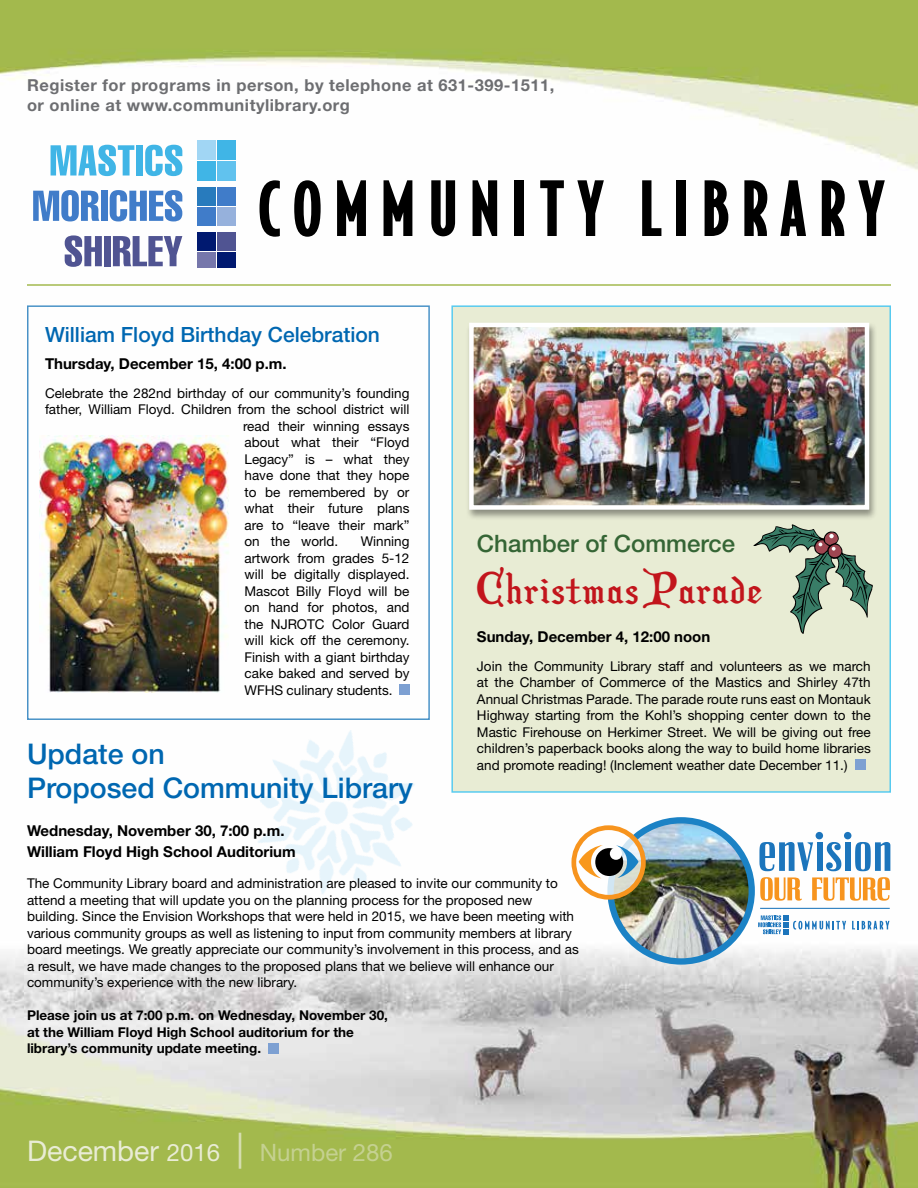
<style>
.page{position:relative;width:918px;height:1188px;background:#fff}
.page>*{position:absolute;margin:0;border:0;box-sizing:border-box;transform-origin:0 0}
.t1{font:42px "Christmas Card II";letter-spacing:.05em;color:#c2151c;scale:1.07 1}
.t2{font:500 28.5px/34.5px "Helvetica Neue";color:#0067b1}
.t3{font:24px "Helvetica Neue";color:#c5d191}
.t4{font:500 24px "Helvetica Neue";color:#356535}
.t5{font:500 21px "Helvetica Neue";color:#0067b1}
.t6{font:700 16.5px/19.8px "Helvetica Neue";letter-spacing:.03em;color:#6d6e71}
.t7{font:700 15px/21px "Helvetica Neue";color:#000}
.t8{font:13.5px/16.5px "Helvetica Neue";color:#000;text-align:justify}
.t9{font:700 13.5px/16.5px "Helvetica Neue";color:#000}
.s1{font-size:28.5px;color:#e9ecd5}
.s2{color:#e9ecd5}
.s3{font-size:36px;color:#d7deb2}
</style>
<div class="page">
<img style="left:0;top:0;width:918px;height:1188px">
<svg style="left:51px;top:145px;width:83px;height:31px"></svg>
<div style="left:136px;top:145px;width:7px;height:31px;background:#40b5e6"></div>
<svg style="left:145px;top:145px;width:37px;height:31px"></svg>
<div style="left:217px;top:141px;width:18px;height:19px;background:#40b5e6"></div>
<div style="left:197px;top:141px;width:19px;height:19px;background:#a1d6f4"></div>
<div style="left:217px;top:161px;width:18px;height:20px;background:#61c2ee"></div>
<div style="left:197px;top:161px;width:19px;height:20px;background:#40b5e6"></div>
<svg style="left:33px;top:190px;width:66px;height:31px"></svg>
<div style="left:101px;top:191px;width:7px;height:30px;background:#407cc9"></div>
<svg style="left:110px;top:190px;width:72px;height:31px"></svg>
<div style="left:197px;top:187px;width:19px;height:19px;background:#287bbd"></div>
<div style="left:217px;top:187px;width:18px;height:19px;background:#407cc9"></div>
<div style="left:197px;top:207px;width:19px;height:19px;background:#407cc9"></div>
<div style="left:217px;top:207px;width:18px;height:19px;background:#96b1dc"></div>
<svg style="left:65px;top:235px;width:37px;height:32px"></svg>
<div style="left:104px;top:236px;width:7px;height:30px;background:#505492"></div>
<svg style="left:113px;top:236px;width:69px;height:30px"></svg>
<div style="left:217px;top:232px;width:19px;height:19px;background:#505492"></div>
<div style="left:197px;top:232px;width:19px;height:19px;background:#001970"></div>
<div style="left:217px;top:252px;width:19px;height:16px;background:#001970"></div>
<div style="left:197px;top:252px;width:19px;height:16px;background:#7677ab"></div>
<svg style="left:260px;top:180px;width:20px;height:57px"></svg>
<svg style="left:294px;top:180px;width:27px;height:57px"></svg>
<svg style="left:337px;top:180px;width:29px;height:56px"></svg>
<svg style="left:384px;top:180px;width:28px;height:56px"></svg>
<svg style="left:431px;top:180px;width:24px;height:56px"></svg>
<svg style="left:473px;top:180px;width:24px;height:56px"></svg>
<div style="left:515px;top:180px;width:9px;height:56px;background:#000"></div>
<svg style="left:540px;top:180px;width:24px;height:56px"></svg>
<svg style="left:577px;top:180px;width:27px;height:56px"></svg>
<svg style="left:642px;top:180px;width:19px;height:56px"></svg>
<div style="left:676px;top:180px;width:9px;height:56px;background:#000"></div>
<svg style="left:705px;top:180px;width:23px;height:56px"></svg>
<svg style="left:744px;top:180px;width:23px;height:56px"></svg>
<svg style="left:780px;top:180px;width:26px;height:56px"></svg>
<svg style="left:822px;top:180px;width:23px;height:56px"></svg>
<svg style="left:858px;top:180px;width:27px;height:56px"></svg>
<hr style="left:27px;top:284px;width:864px;height:2px;background:#a3ba4f">
<img style="left:228px;top:707px;width:217px;height:211px">
<svg style="left:759px;top:842px;width:54px;height:29px"></svg>
<div style="left:817px;top:842px;width:5px;height:29px;background:#1c75bc"></div>
<svg style="left:826px;top:842px;width:15px;height:29px"></svg>
<div style="left:845px;top:842px;width:6px;height:29px;background:#1c75bc"></div>
<svg style="left:855px;top:842px;width:35px;height:29px"></svg>
<svg style="left:760px;top:877px;width:42px;height:24px"></svg>
<svg style="left:812px;top:877px;width:78px;height:24px"></svg>
<img style="left:611px;top:820px;width:141px;height:141px;border-radius:71px">
<div style="left:607px;top:817px;width:148px;height:148px;border:6px solid #1b82c5;border-radius:50%"></div>
<svg style="left:574px;top:828px;width:69px;height:69px"></svg>
<div style="left:571px;top:825px;width:75px;height:75px;border:5px solid #f7941e;border-radius:50%"></div>
<svg style="left:579px;top:845px;width:60px;height:33px"></svg>
<hr style="left:760px;top:908px;width:130px;height:1px;background:#1c75bc">
<div style="left:816px;top:832px;width:7px;height:7px;background:#1c75bc;border-radius:50%"></div>
<div style="left:844px;top:832px;width:7px;height:7px;background:#1c75bc;border-radius:50%"></div>
<svg style="left:758px;top:915px;width:88px;height:20px"></svg>
<svg style="left:852px;top:921px;width:37px;height:8px"></svg>
<div style="left:451px;top:305px;width:440px;height:488px;background:#e8ecd4"></div>
<div style="left:269px;top:1043px;width:10px;height:10px;background:#7da0d2"></div>
<div style="left:466px;top:321px;width:412px;height:200px;background:#000;opacity:.4"></div>
<img style="left:474px;top:328px;width:390px;height:177px">
<div style="left:469px;top:323px;width:400px;height:187px;border:4px solid #fff"></div>
<div style="left:855px;top:760px;width:10px;height:10px;background:#7da0d2"></div>
<div style="left:399px;top:685px;width:11px;height:10px;background:#7da0d2"></div>
<svg style="left:753px;top:524px;width:120px;height:110px"></svg>
<img style="left:39px;top:435px;width:191px;height:257px">
<p class="t6" style="left:27px;top:75px;width:529px">Register for programs in person, by telephone at 631-399-1511, or online at www.communitylibrary.org</p>
<h3 class="t5" style="left:45px;top:322px;width:336px">William Floyd Birthday Celebration</h3>
<p class="t7" style="left:45px;top:353px;width:243px">Thursday, December 15, 4:00 p.m.</p>
<p class="t8" style="left:45px;top:384px;width:366px">Celebrate the 282nd birthday of our community’s founding</p>
<p class="t8" style="left:45px;top:401px;width:366px">father, William Floyd. Children from the school district will</p>
<p class="t8" style="left:243px;top:417px;width:168px">read their winning essays</p>
<p class="t8" style="left:245px;top:434px;width:167px">about what their “Floyd</p>
<p class="t8" style="left:245px;top:450px;width:167px">Legacy” is – what they</p>
<p class="t8" style="left:245px;top:467px;width:166px">have done that they hope</p>
<p class="t8" style="left:245px;top:483px;width:166px">to be remembered by or</p>
<p class="t8" style="left:245px;top:500px;width:167px">what their future plans</p>
<p class="t8" style="left:245px;top:516px;width:167px">are to “leave their mark”</p>
<p class="t8" style="left:245px;top:533px;width:95px">on the world.</p>
<p class="t8" style="left:245px;top:533px;width:167px;text-indent:116px">Winning artwork from grades 5-12 will be digitally displayed.<br>Mascot Billy Floyd will be on hand for photos, and the NJROTC Color Guard will kick off the ceremony.<br>Finish with a giant birthday cake baked and served by WFHS culinary students.</p>
<h3 class="t4" style="left:477px;top:529px;width:260px">Chamber of Commerce</h3>
<h1 class="t1" style="left:477px;top:558px;width:266px">Christmas Parade</h1>
<p class="t7" style="left:477px;top:626px;width:235px">Sunday, December 4, 12:00 noon</p>
<p class="t8" style="left:477px;top:658px;width:395px">Join the Community Library staff and volunteers as we march at the Chamber of Commerce of the Mastics and Shirley 47th Annual Christmas Parade. The parade route runs east on Montauk Highway starting from the Kohl’s shopping center down to the Mastic Firehouse on Herkimer Street. We will be giving out free children’s paperback books along the way to build home libraries and promote reading! (Inclement weather date December 11.)</p>
<h2 class="t2" style="left:27px;top:736px;width:387px">Update on<br>Proposed Community Library</h2>
<p class="t7" style="left:27px;top:820px;width:270px">Wednesday, November 30, 7:00 p.m.<br>William Floyd High School Auditorium</p>
<p class="t8" style="left:27px;top:875px;width:553px;text-align:left">The Community Library board and administration are pleased to invite our community to attend a meeting that will update you on the planning process for the proposed new building. Since the Envision Workshops that were held in 2015, we have been meeting with various community groups as well as listening to input from community members at library board meetings. We greatly appreciate our community’s involvement in this process, and as a result, we have made changes to the proposed plans that we believe will enhance our community’s experience with the new library.</p>
<p class="t9" style="left:27px;top:1007px;width:363px">Please join us at 7:00 p.m. on Wednesday, November 30, at the William Floyd High School auditorium for the library’s community update meeting.</p>
<h3 class="t3" style="left:27px;top:1138px;width:367px"><span class="s1">December</span> <span class="s2">2016</span> <span class="s3">|</span> Number 286</h3>
</div>
